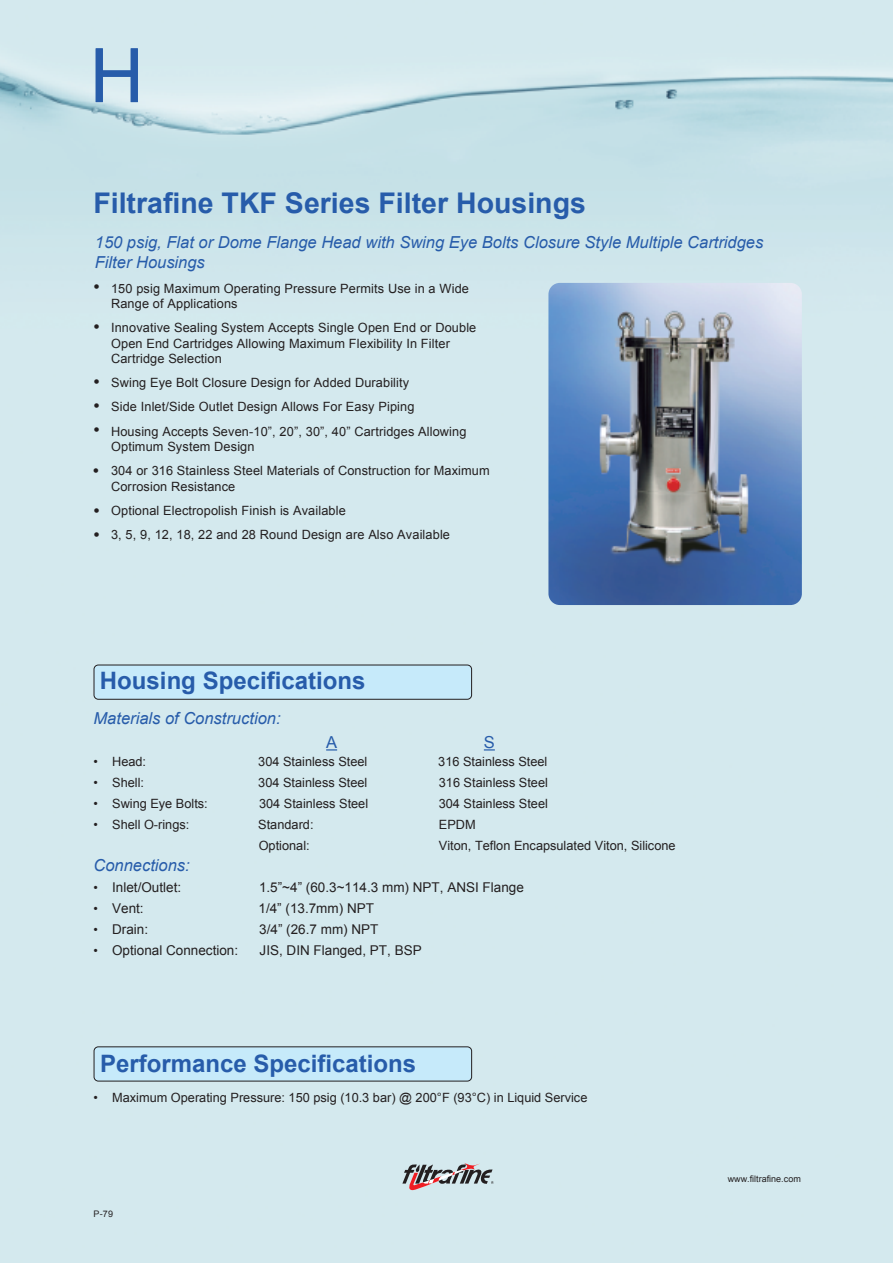
<style>
.page{position:relative;width:893px;height:1263px;background:#fff}
.page>*{position:absolute;margin:0;border:0;box-sizing:border-box;transform-origin:0 0}
.t1{font:75px "Arial";color:#275caa}
.t2{font:700 28.5px "Arial";color:#275caa}
.t3{font:700 24px "Arial";color:#275caa}
.t4{font:18px/23.9px "Arial";color:#231f20;text-align:justify}
.t5{font:italic 16.5px/19.8px "Arial";color:#275caa}
.t6{font:16.5px "Arial";color:#275caa}
.t7{font:13.5px "Arial";color:#231f20}
.t8{font:12.75px/24.3px "Arial";letter-spacing:.01em;color:#231f20}
.t9{font:9px "Arial";color:#231f20}
.s1{font-size:12.75px}
</style>
<div class="page">
<img style="left:0;top:0;width:893px;height:1263px">
<svg style="left:402px;top:1162px;width:92px;height:28px;background:#a8a4a8"></svg>
<div style="left:94px;top:665px;width:378px;height:34px;background:#c6eafa;border-radius:4px"></div>
<div style="left:94px;top:665px;width:378px;height:34px;border:1px solid #231f20;border-radius:4px"></div>
<div style="left:94px;top:1047px;width:378px;height:34px;background:#c6eafa;border-radius:4px"></div>
<div style="left:94px;top:1047px;width:378px;height:34px;border:1px solid #231f20;border-radius:4px"></div>
<img style="left:548px;top:283px;width:254px;height:322px">
<h1 class="t1" style="left:90px;top:27px;width:56px">H</h1>
<h2 class="t2" style="left:93px;top:184px;width:494px">Filtrafine TKF Series Filter Housings</h2>
<p class="t5" style="left:95px;top:233px;width:670px">150 psig, Flat or Dome Flange Head with Swing Eye Bolts Closure Style Multiple Cartridges<br>Filter Housings</p>
<h3 class="t4" style="left:94px;top:275px;width:8px">•</h3>
<h3 class="t4" style="left:94px;top:315px;width:8px">•</h3>
<h3 class="t4" style="left:94px;top:370px;width:8px">• • •</h3>
<h3 class="t4" style="left:93px;top:459px;width:8px">•</h3>
<h3 class="t4" style="left:94px;top:498px;width:8px;line-height:24.3px">• •</h3>
<p class="t8" style="left:111px;top:281px;width:359px;line-height:15.3px">150 psig Maximum Operating Pressure Permits Use in a Wide<br>Range of Applications</p>
<p class="t8" style="left:111px;top:320px;width:367px;line-height:15.3px">Innovative Sealing System Accepts Single Open End or Double<br>Open End Cartridges Allowing Maximum Flexibility In Filter<br>Cartridge Selection</p>
<p class="t8" style="left:111px;top:371px;width:357px">Swing Eye Bolt Closure Design for Added Durability<br>Side Inlet/Side Outlet Design Allows For Easy Piping<br>Housing Accepts Seven-10”, 20”, 30”, 40” Cartridges Allowing</p>
<p class="t8" style="left:111px;top:434px;width:380px">Optimum System Design<br>304 or 316 Stainless Steel Materials of Construction for Maximum</p>
<p class="t8" style="left:111px;top:474px;width:340px">Corrosion Resistance<br>Optional Electropolish Finish is Available<br>3, 5, 9, 12, 18, 22 and 28 Round Design are Also Available</p>
<h3 class="t3" style="left:100px;top:665px;width:267px">Housing Specifications</h3>
<p class="t5" style="left:94px;top:708px;width:189px">Materials of Construction:</p>
<p class="t8" style="left:94px;top:749px;width:54px">• Head:</p>
<p class="t8" style="left:258px;top:749px;width:111px">304 Stainless Steel</p>
<p class="t8" style="left:438px;top:749px;width:111px">316 Stainless Steel</p>
<p class="t8" style="left:94px;top:770px;width:52px">• Shell:</p>
<p class="t8" style="left:258px;top:770px;width:111px">304 Stainless Steel</p>
<p class="t8" style="left:439px;top:770px;width:111px">316 Stainless Steel</p>
<p class="t8" style="left:94px;top:791px;width:116px">• Swing Eye Bolts:</p>
<p class="t8" style="left:259px;top:791px;width:111px">304 Stainless Steel</p>
<p class="t8" style="left:439px;top:791px;width:111px">304 Stainless Steel</p>
<p class="t8" style="left:94px;top:812px;width:97px">• Shell O-rings:</p>
<p class="t8" style="left:258px;top:812px;width:57px">Standard:</p>
<p class="t8" style="left:439px;top:812px;width:38px">EPDM</p>
<p class="t8" style="left:259px;top:833px;width:53px">Optional:</p>
<p class="t8" style="left:439px;top:833px;width:238px">Viton, Teflon Encapsulated Viton, Silicone</p>
<p class="t5" style="left:94px;top:855px;width:98px">Connections:</p>
<p class="t7" style="left:94px;top:878px;width:89px"><span class="s1">•</span> Inlet/Outlet:</p>
<p class="t7" style="left:259px;top:878px;width:266px">1.5”~4” (60.3~114.3 mm) NPT, ANSI Flange</p>
<p class="t7" style="left:94px;top:899px;width:52px"><span class="s1">•</span> Vent:</p>
<p class="t7" style="left:258px;top:899px;width:117px">1/4” (13.7mm) NPT</p>
<p class="t7" style="left:94px;top:920px;width:56px"><span class="s1">•</span> Drain:</p>
<p class="t7" style="left:259px;top:920px;width:121px">3/4” (26.7 mm) NPT</p>
<p class="t7" style="left:94px;top:941px;width:146px"><span class="s1">•</span> Optional Connection:</p>
<p class="t7" style="left:260px;top:941px;width:164px">JIS, DIN Flanged, PT, BSP</p>
<p class="t6" style="left:326px;top:731px;width:13px">A</p>
<p class="t6" style="left:484px;top:731px;width:13px">S</p>
<h3 class="t3" style="left:100px;top:1048px;width:318px">Performance Specifications</h3>
<p class="t8" style="left:94px;top:1085px;width:495px">• Maximum Operating Pressure: 150 psig (10.3 bar) @ 200°F (93°C) in Liquid Service</p>
<p class="t9" style="left:94px;top:1207px;width:21px">P-79</p>
<p class="t9" style="left:728px;top:1173px;width:75px">www.filtrafine.com</p>
</div>
